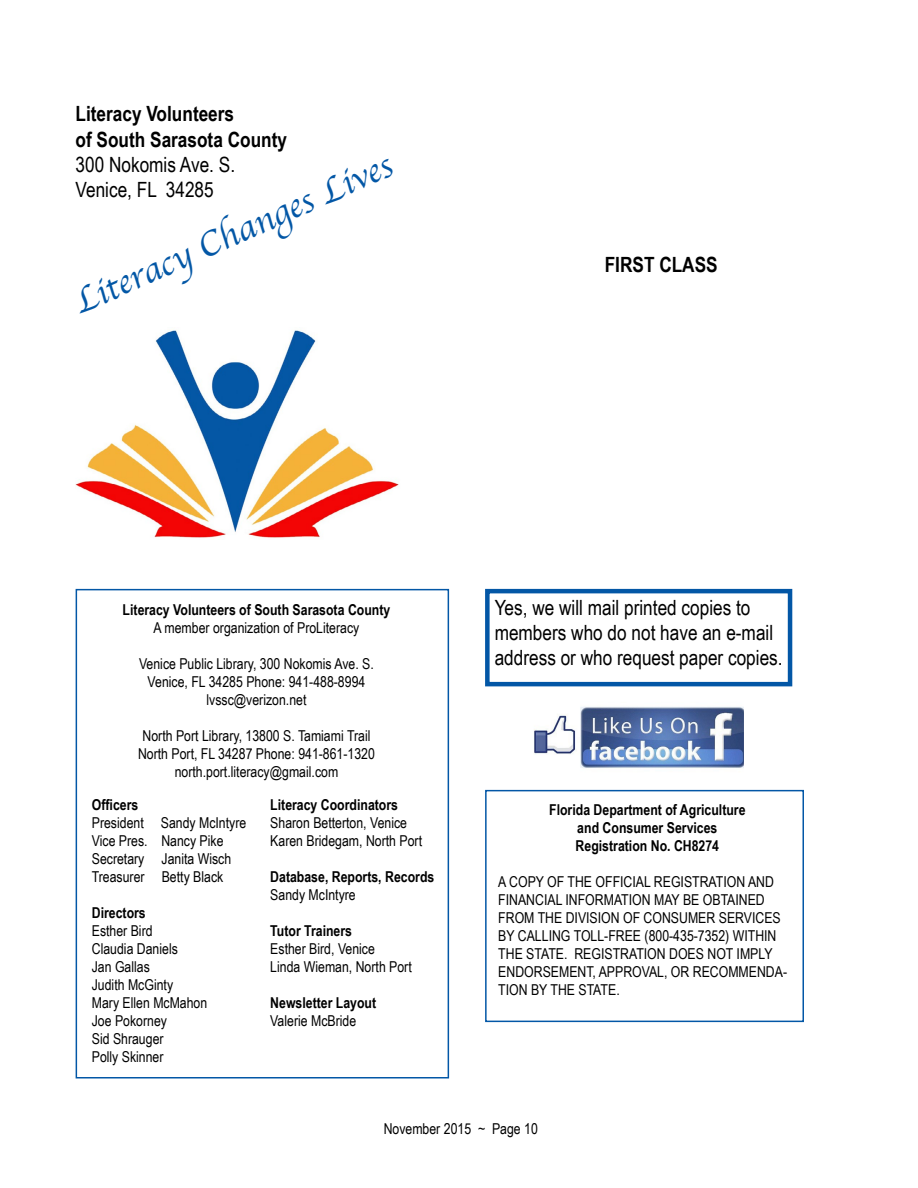
<style>
.page{position:relative;width:918px;height:1188px;background:#fff}
.page>*{position:absolute;margin:0;border:0;box-sizing:border-box;transform-origin:0 0}
.t1{font:36px "Apple Chancery";color:#0357a6}
.t2{font:21px/25.2px "Arial Narrow";color:#000}
.t3{font:700 21px/25.2px "Arial Narrow";color:#000}
.t4{font:15px/18px "Arial Narrow";color:#000}
.t5{font:700 15px/18px "Arial Narrow";color:#000;text-align:center}
</style>
<div class="page">
<div style="left:76px;top:589px;width:373px;height:489px;border:2px solid #0357a6"></div>
<img style="left:76px;top:330px;width:323px;height:208px">
<div style="left:485px;top:589px;width:307px;height:97px;border:4px solid #0357a6"></div>
<img style="left:534px;top:707px;width:210px;height:61px">
<div style="left:485px;top:790px;width:319px;height:232px;border:2px solid #0357a6"></div>
<h2 class="t3" style="left:76px;top:100px;width:213px">Literacy Volunteers<br>of South Sarasota County</h2>
<h2 class="t2" style="left:76px;top:151px;width:161px">300 Nokomis Ave. S.<br>Venice, FL 34285</h2>
<h1 class="t1" style="left:64px;top:277px;width:347px;rotate:-24deg">Literacy Changes Lives</h1>
<h2 class="t3" style="left:605px;top:251px;width:114px">FIRST CLASS</h2>
<p class="t5" style="left:123px;top:600px;width:269px">Literacy Volunteers of South Sarasota County</p>
<p class="t4" style="left:154px;top:618px;width:207px">A member organization of ProLiteracy</p>
<p class="t4" style="left:139px;top:654px;width:236px;text-align:center">Venice Public Library, 300 Nokomis Ave. S.<br>Venice, FL 34285 Phone: 941-488-8994 lvssc@verizon.net</p>
<p class="t4" style="left:138px;top:726px;width:238px;text-align:center">North Port Library, 13800 S. Tamiami Trail<br>North Port, FL 34287 Phone: 941-861-1320 north.port.literacy@gmail.com</p>
<p class="t5" style="left:92px;top:795px;width:48px">Officers</p>
<p class="t4" style="left:92px;top:813px;width:156px">President Sandy McIntyre<br>Vice Pres. Nancy Pike<br>Secretary Janita Wisch<br>Treasurer Betty Black</p>
<p class="t5" style="left:92px;top:903px;width:55px">Directors</p>
<p class="t4" style="left:92px;top:921px;width:117px">Esther Bird<br>Claudia Daniels<br>Jan Gallas<br>Judith McGinty<br>Mary Ellen McMahon<br>Joe Pokorney<br>Sid Shrauger<br>Polly Skinner</p>
<p class="t5" style="left:270px;top:795px;width:129px">Literacy Coordinators</p>
<p class="t4" style="left:270px;top:813px;width:153px">Sharon Betterton, Venice<br>Karen Bridegam, North Port</p>
<p class="t5" style="left:270px;top:867px;width:166px">Database, Reports, Records</p>
<p class="t4" style="left:270px;top:885px;width:87px">Sandy McIntyre</p>
<p class="t5" style="left:270px;top:921px;width:83px">Tutor Trainers</p>
<p class="t4" style="left:270px;top:939px;width:143px">Esther Bird, Venice<br>Linda Wieman, North Port</p>
<p class="t5" style="left:270px;top:993px;width:107px">Newsletter Layout</p>
<p class="t4" style="left:270px;top:1011px;width:87px">Valerie McBride</p>
<h2 class="t2" style="left:495px;top:594px;width:289px">Yes, we will mail printed copies to members who do not have an e-mail address or who request paper copies.</h2>
<p class="t5" style="left:549px;top:800px;width:198px">Florida Department of Agriculture and Consumer Services<br>Registration No. CH8274</p>
<p class="t4" style="left:498px;top:872px;width:290px">A COPY OF THE OFFICIAL REGISTRATION AND FINANCIAL INFORMATION MAY BE OBTAINED FROM THE DIVISION OF CONSUMER SERVICES BY CALLING TOLL-FREE (800-435-7352) WITHIN THE STATE. REGISTRATION DOES NOT IMPLY ENDORSEMENT, APPROVAL, OR RECOMMENDA-TION BY THE STATE.</p>
<p class="t4" style="left:384px;top:1119px;width:156px">November 2015 ~ Page 10</p>
</div>
